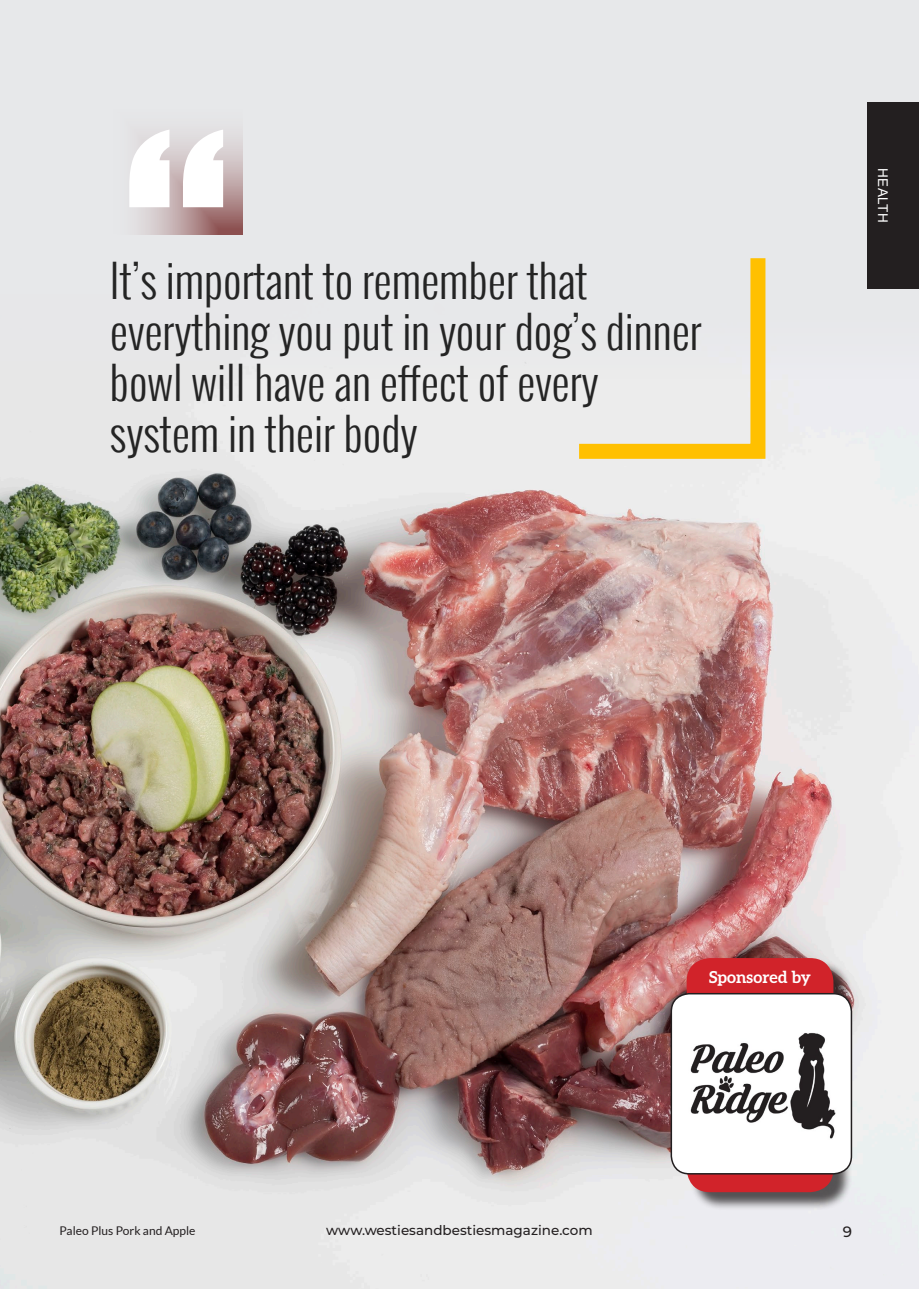
<style>
.page{position:relative;width:919px;height:1289px;background:#fff}
.page>*{position:absolute;margin:0;border:0;box-sizing:border-box;transform-origin:0 0}
.t1{font:300 45px/51px "Oswald";color:#242424}
.t2{font:700 16.5px "Aleo";color:#fff}
.t3{font:500 15px "Montserrat";color:#231f20}
.t4{font:500 13.5px "Montserrat";color:#231f20}
.t5{font:13.5px "Arial";letter-spacing:.035em;color:#fff}
.t6{font:12px "Lato";color:#231f20}
</style>
<div class="page">
<div style="left:0;top:0;width:918px;height:1288px;background:#e7e8ea"></div>
<img style="left:0;top:288px;width:918px;height:900px">
<div style="left:867px;top:102px;width:51px;height:186px;background:#231f20"></div>
<svg style="left:564px;top:258px;width:208px;height:208px"></svg>
<svg style="left:138px;top:135px;width:104px;height:100px;background:#bca1a2"></svg>
<svg style="left:129px;top:130px;width:94px;height:77px"></svg>
<div style="left:688px;top:960px;width:164px;height:250px;background:#231f20;opacity:.75"></div>
<div style="left:686px;top:958px;width:147px;height:234px;background:#d1232a;border-radius:23px"></div>
<div style="left:671px;top:993px;width:180px;height:180px;background:#fff;border-radius:18px"></div>
<img style="left:690px;top:1032px;width:146px;height:107px">
<div style="left:670px;top:992px;width:182px;height:182px;border:2px solid #231f20;border-radius:18px"></div>
<p class="t1" style="left:110px;top:255px;width:593px">It’s important to remember that everything you put in your dog’s dinner bowl will have an effect of every system in their body</p>
<p class="t5" style="left:892px;top:168px;width:56px;rotate:90deg">HEALTH</p>
<p class="t6" style="left:60px;top:1224px;width:137px">Paleo Plus Pork and Apple</p>
<p class="t2" style="left:709px;top:967px;width:103px">Sponsored by</p>
<p class="t4" style="left:326px;top:1220px;width:268px">www.westiesandbestiesmagazine.com</p>
<p class="t3" style="left:842px;top:1220px;width:11px">9</p>
</div>
